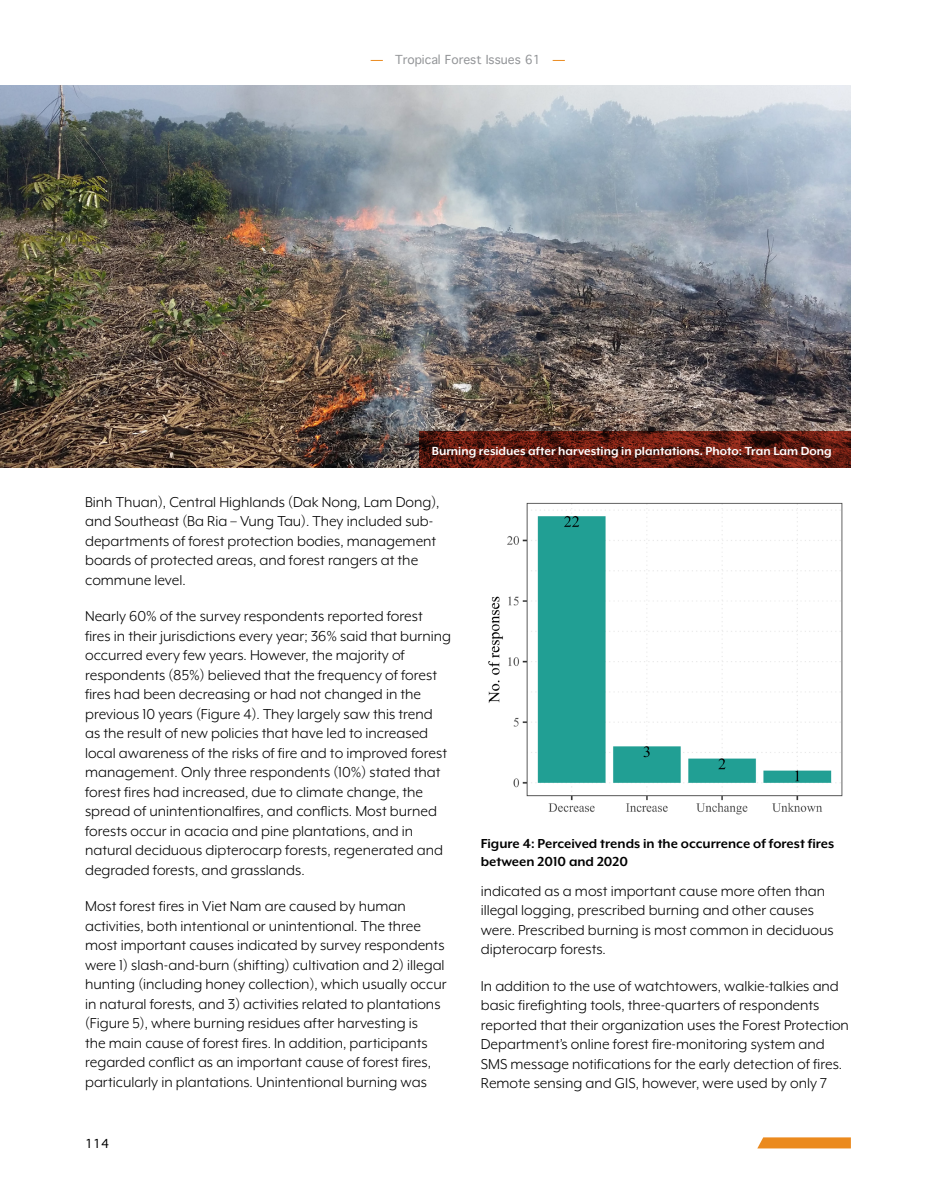
<style>
.page{position:relative;width:936px;height:1191px;background:#fff}
.page>*{position:absolute;margin:0;border:0;box-sizing:border-box;transform-origin:0 0}
.Body{font:16.5px/19.5px "Mr Eaves XL Mod OT";color:#000}
.Figures_tables{font:700 15px/18px "Mr Eaves XL Mod OT";color:#000}
.Photo-caption{font:700 13.5px "Mr Eaves XL Mod OT";color:#fff}
.t1{font:12px "Thonburi";color:#939598}
.t2{font:12px "Thonburi";color:#000}
.s1{font-weight:700;color:#eb8a1e}
</style>
<div class="page">
<svg style="left:757px;top:1137px;width:93px;height:11px"></svg>
<img style="left:0;top:85px;width:850px;height:383px">
<svg style="left:419px;top:431px;width:431px;height:37px;background:#611b11"></svg>
<img style="left:488px;top:502px;width:355px;height:313px">
<p class="t1" style="left:371px;top:53px;width:196px"><span class="s1">—</span> Tropical Forest Issues 61 <span class="s1">—</span></p>
<p class="Photo-caption" style="left:432px;top:444px;width:401px">Burning residues after harvesting in plantations. Photo: Tran Lam Dong</p>
<p class="Body" style="left:85px;top:492px;width:356px">Binh Thuan), Central Highlands (Dak Nong, Lam Dong), and Southeast (Ba Ria – Vung Tau). They included sub&shy;departments of forest protection bodies, management boards of protected areas, and forest rangers at the commune level.</p>
<p class="Body" style="left:85px;top:606px;width:367px">Nearly 60% of the survey respondents reported forest fires in their jurisdictions every year; 36% said that burning occurred every few years. However, the majority of respondents (85%) believed that the frequency of forest fires had been decreasing or had not changed in the previous 10 years (Figure 4). They largely saw this trend as the result of new policies that have led to increased local awareness of the risks of fire and to improved forest management. Only three respondents (10%) stated that forest fires had increased, due to climate change, the spread of unintentionalfires, and conflicts. Most burned forests occur in acacia and pine plantations, and in natural deciduous dipterocarp forests, regenerated and degraded forests, and grasslands.</p>
<p class="Body" style="left:85px;top:896px;width:363px">Most forest fires in Viet Nam are caused by human activities, both intentional or unintentional. The three most important causes indicated by survey respondents were 1) slash-and-burn (shifting) cultivation and 2) illegal hunting (including honey collection), which usually occur in natural forests, and 3) activities related to plantations (Figure 5), where burning residues after harvesting is<br>the main cause of forest fires. In addition, participants regarded conflict as an important cause of forest fires, particularly in plantations. Unintentional burning was</p>
<p class="t2" style="left:85px;top:1137px;width:25px">114</p>
<p class="Figures_tables" style="left:480px;top:834px;width:355px">Figure 4: Perceived trends in the occurrence of forest fires between 2010 and 2020</p>
<p class="Body" style="left:480px;top:881px;width:354px">indicated as a most important cause more often than illegal logging, prescribed burning and other causes were. Prescribed burning is most common in deciduous dipterocarp forests.</p>
<p class="Body" style="left:480px;top:976px;width:370px">In addition to the use of watchtowers, walkie-talkies and basic firefighting tools, three-quarters of respondents reported that their organization uses the Forest Protection Department’s online forest fire-monitoring system and SMS message notifications for the early detection of fires.<br>Remote sensing and GIS, however, were used by only 7</p>
</div>
